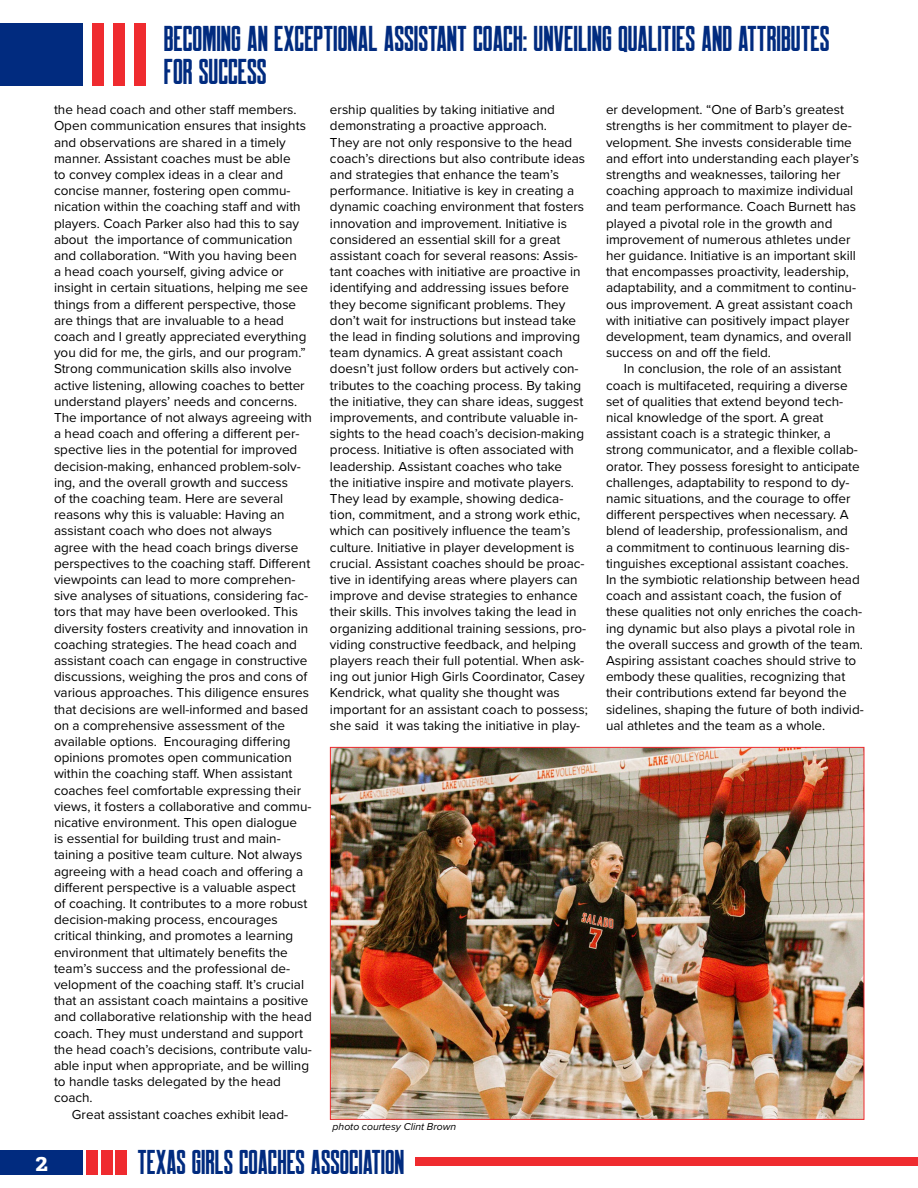
<style>
.page{position:relative;width:918px;height:1188px;background:#fff}
.page>*{position:absolute;margin:0;border:0;box-sizing:border-box;transform-origin:0 0}
.t1{font:36px/33px "Robinson";color:#012b7f}
.t2{font:34.5px "Robinson";color:#012b7f}
.t3{font:700 24px "Adelle";color:#fff}
.t4{font:13.5px/16.2px "Proxima Nova";color:#000}
.t5{font:italic 10.35px "Proxima Nova";color:#000}
</style>
<div class="page">
<div style="left:0;top:1150px;width:83px;height:25px;background:#012b7f"></div>
<div style="left:86px;top:1150px;width:12px;height:25px;background:#ef2b2f"></div>
<div style="left:101px;top:1150px;width:12px;height:25px;background:#ef2b2f"></div>
<div style="left:116px;top:1150px;width:11px;height:25px;background:#ef2b2f"></div>
<div style="left:416px;top:1158px;width:502px;height:8px;background:#ef2b2f"></div>
<div style="left:0;top:23px;width:83px;height:63px;background:#012b7f"></div>
<div style="left:92px;top:23px;width:12px;height:63px;background:#ef2b2f"></div>
<div style="left:113px;top:23px;width:12px;height:63px;background:#ef2b2f"></div>
<div style="left:134px;top:23px;width:12px;height:63px;background:#ef2b2f"></div>
<img style="left:332px;top:749px;width:530px;height:369px">
<h1 class="t1" style="left:164px;top:22px;width:667px">BECOMING AN EXCEPTIONAL ASSISTANT COACH: UNVEILING QUALITIES AND ATTRIBUTES<br>FOR SUCCESS</h1>
<p class="t4" style="left:54px;top:101px;width:244px">the head coach and other staff members.</p>
<p class="t4" style="left:54px;top:117px;width:253px">Open communication ensures that insights</p>
<p class="t4" style="left:54px;top:133px;width:233px">and observations are shared in a timely</p>
<p class="t4" style="left:54px;top:150px;width:238px">manner. Assistant coaches must be able</p>
<p class="t4" style="left:54px;top:166px;width:231px">to convey complex ideas in a clear and</p>
<p class="t4" style="left:54px;top:182px;width:238px">concise manner, fostering open commu-</p>
<p class="t4" style="left:54px;top:198px;width:248px">nication within the coaching staff and with</p>
<p class="t4" style="left:54px;top:214px;width:247px">players. Coach Parker also had this to say</p>
<p class="t4" style="left:54px;top:231px;width:240px">about the importance of communication</p>
<p class="t4" style="left:54px;top:247px;width:244px">and collaboration. “With you having been</p>
<p class="t4" style="left:54px;top:263px;width:231px">a head coach yourself, giving advice or</p>
<p class="t4" style="left:54px;top:279px;width:256px">insight in certain situations, helping me see</p>
<p class="t4" style="left:54px;top:295px;width:244px">things from a different perspective, those</p>
<p class="t4" style="left:54px;top:312px;width:232px">are things that are invaluable to a head</p>
<p class="t4" style="left:54px;top:328px;width:254px">coach and I greatly appreciated everything</p>
<p class="t4" style="left:54px;top:344px;width:253px">you did for me, the girls, and our program.”</p>
<p class="t4" style="left:54px;top:360px;width:239px">Strong communication skills also involve</p>
<p class="t4" style="left:54px;top:376px;width:252px">active listening, allowing coaches to better</p>
<p class="t4" style="left:54px;top:393px;width:245px">understand players’ needs and concerns.</p>
<p class="t4" style="left:54px;top:409px;width:260px">The importance of not always agreeing with</p>
<p class="t4" style="left:54px;top:425px;width:247px">a head coach and offering a different per-</p>
<p class="t4" style="left:54px;top:441px;width:245px">spective lies in the potential for improved</p>
<p class="t4" style="left:54px;top:457px;width:248px">decision-making, enhanced problem-solv-</p>
<p class="t4" style="left:54px;top:474px;width:235px">ing, and the overall growth and success</p>
<p class="t4" style="left:54px;top:490px;width:231px">of the coaching team. Here are several</p>
<p class="t4" style="left:54px;top:506px;width:232px">reasons why this is valuable: Having an</p>
<p class="t4" style="left:54px;top:522px;width:220px">assistant coach who does not always</p>
<p class="t4" style="left:54px;top:538px;width:246px">agree with the head coach brings diverse</p>
<p class="t4" style="left:54px;top:555px;width:258px">perspectives to the coaching staff. Different</p>
<p class="t4" style="left:54px;top:571px;width:243px">viewpoints can lead to more comprehen-</p>
<p class="t4" style="left:54px;top:587px;width:256px">sive analyses of situations, considering fac-</p>
<p class="t4" style="left:54px;top:603px;width:246px">tors that may have been overlooked. This</p>
<p class="t4" style="left:54px;top:619px;width:256px">diversity fosters creativity and innovation in</p>
<p class="t4" style="left:54px;top:636px;width:245px">coaching strategies. The head coach and</p>
<p class="t4" style="left:54px;top:652px;width:255px">assistant coach can engage in constructive</p>
<p class="t4" style="left:54px;top:668px;width:255px">discussions, weighing the pros and cons of</p>
<p class="t4" style="left:54px;top:684px;width:257px">various approaches. This diligence ensures</p>
<p class="t4" style="left:54px;top:700px;width:256px">that decisions are well-informed and based</p>
<p class="t4" style="left:54px;top:717px;width:233px">on a comprehensive assessment of the</p>
<p class="t4" style="left:54px;top:733px;width:238px">available options. Encouraging differing</p>
<p class="t4" style="left:54px;top:749px;width:239px">opinions promotes open communication</p>
<p class="t4" style="left:54px;top:765px;width:240px">within the coaching staff. When assistant</p>
<p class="t4" style="left:54px;top:781px;width:249px">coaches feel comfortable expressing their</p>
<p class="t4" style="left:54px;top:798px;width:259px">views, it fosters a collaborative and commu-</p>
<p class="t4" style="left:54px;top:814px;width:245px">nicative environment. This open dialogue</p>
<p class="t4" style="left:54px;top:830px;width:228px">is essential for building trust and main-</p>
<p class="t4" style="left:54px;top:846px;width:250px">taining a positive team culture. Not always</p>
<p class="t4" style="left:54px;top:862px;width:251px">agreeing with a head coach and offering a</p>
<p class="t4" style="left:54px;top:879px;width:243px">different perspective is a valuable aspect</p>
<p class="t4" style="left:54px;top:895px;width:255px">of coaching. It contributes to a more robust</p>
<p class="t4" style="left:54px;top:911px;width:225px">decision-making process, encourages</p>
<p class="t4" style="left:54px;top:927px;width:241px">critical thinking, and promotes a learning</p>
<p class="t4" style="left:54px;top:943px;width:235px">environment that ultimately benefits the</p>
<p class="t4" style="left:54px;top:960px;width:238px">team’s success and the professional de-</p>
<p class="t4" style="left:54px;top:976px;width:252px">velopment of the coaching staff. It’s crucial</p>
<p class="t4" style="left:54px;top:992px;width:256px">that an assistant coach maintains a positive</p>
<p class="t4" style="left:54px;top:1008px;width:259px">and collaborative relationship with the head</p>
<p class="t4" style="left:54px;top:1024px;width:251px">coach. They must understand and support</p>
<p class="t4" style="left:54px;top:1041px;width:259px">the head coach’s decisions, contribute valu-</p>
<p class="t4" style="left:54px;top:1057px;width:257px">able input when appropriate, and be willing</p>
<p class="t4" style="left:54px;top:1073px;width:229px">to handle tasks delegated by the head</p>
<p class="t4" style="left:54px;top:1089px;width:40px">coach.</p>
<p class="t4" style="left:72px;top:1105px;width:218px">Great assistant coaches exhibit lead-</p>
<p class="t4" style="left:330px;top:101px;width:259px">ership qualities by taking initiative and demonstrating a proactive approach.<br>They are not only responsive to the head coach’s directions but also contribute ideas and strategies that enhance the team’s performance. Initiative is key in creating a dynamic coaching environment that fosters innovation and improvement. Initiative is considered an essential skill for a great assistant coach for several reasons: Assis&shy;tant coaches with initiative are proactive in identifying and addressing issues before they become significant problems. They don’t wait for instructions but instead take the lead in finding solutions and improving team dynamics. A great assistant coach doesn’t just follow orders but actively con&shy;tributes to the coaching process. By taking the initiative, they can share ideas, suggest improvements, and contribute valuable in&shy;sights to the head coach’s decision-making process. Initiative is often associated with leadership. Assistant coaches who take<br>the initiative inspire and motivate players.<br>They lead by example, showing dedica&shy;tion, commitment, and a strong work ethic, which can positively influence the team’s culture. Initiative in player development is crucial. Assistant coaches should be proac&shy;tive in identifying areas where players can improve and devise strategies to enhance their skills. This involves taking the lead in organizing additional training sessions, pro&shy;viding constructive feedback, and helping players reach their full potential. When ask&shy;ing out junior High Girls Coordinator, Casey Kendrick, what quality she thought was important for an assistant coach to possess; she said it was taking the initiative in play-</p>
<p class="t5" style="left:333px;top:1119px;width:125px">photo courtesy Clint Brown</p>
<h3 class="t3" style="left:36px;top:1148px;width:14px">2</h3>
<h2 class="t2" style="left:138px;top:1145px;width:268px">TEXAS GIRLS COACHES ASSOCIATION</h2>
<p class="t4" style="left:606px;top:101px;width:255px">er development. “One of Barb’s greatest strengths is her commitment to player de&shy;velopment. She invests considerable time and effort into understanding each player’s strengths and weaknesses, tailoring her coaching approach to maximize individual and team performance. Coach Burnett has played a pivotal role in the growth and improvement of numerous athletes under her guidance. Initiative is an important skill that encompasses proactivity, leadership, adaptability, and a commitment to continu&shy;ous improvement. A great assistant coach with initiative can positively impact player development, team dynamics, and overall success on and off the field.</p>
<p class="t4" style="left:606px;top:360px;width:259px;text-indent:18px">In conclusion, the role of an assistant coach is multifaceted, requiring a diverse set of qualities that extend beyond tech&shy;nical knowledge of the sport. A great assistant coach is a strategic thinker, a strong communicator, and a flexible collab&shy;orator. They possess foresight to anticipate challenges, adaptability to respond to dy&shy;namic situations, and the courage to offer different perspectives when necessary. A blend of leadership, professionalism, and<br>a commitment to continuous learning dis&shy;tinguishes exceptional assistant coaches.<br>In the symbiotic relationship between head coach and assistant coach, the fusion of these qualities not only enriches the coach&shy;ing dynamic but also plays a pivotal role in the overall success and growth of the team.<br>Aspiring assistant coaches should strive to embody these qualities, recognizing that their contributions extend far beyond the sidelines, shaping the future of both individ&shy;ual athletes and the team as a whole.</p>
</div>
